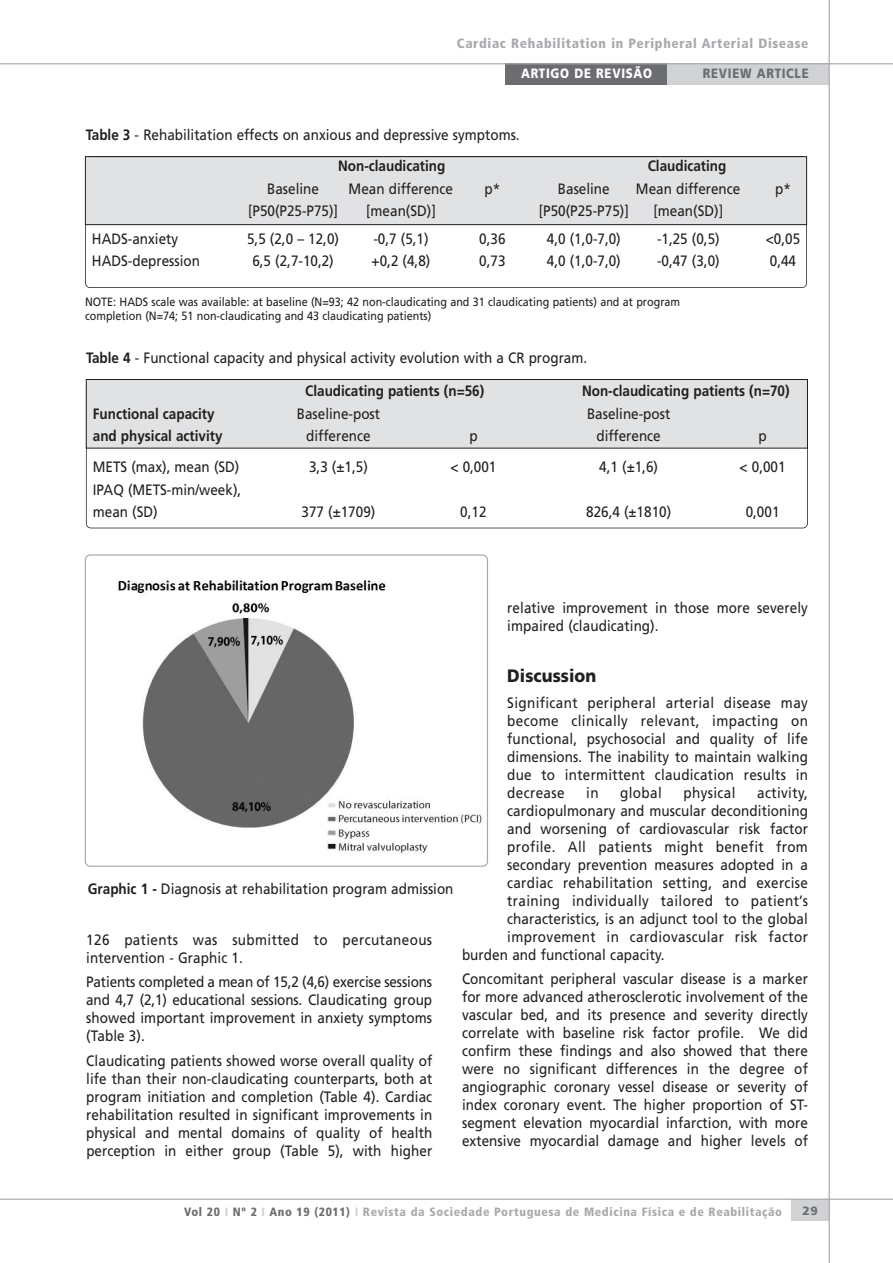
<style>
.page{position:relative;width:893px;height:1263px;background:#fff}
.page>*{position:absolute;margin:0;border:0;box-sizing:border-box;transform-origin:0 0}
.t1{font:900 18px "Frutiger";letter-spacing:.005em;color:#231f20;scale:.9 1}
.t2{font:15px/18px "Frutiger";letter-spacing:.005em;color:#231f20;text-align:justify;scale:.9 1}
.t3{font:15px/18px "Frutiger";letter-spacing:.03em;color:#231f20;scale:.9 1}
.t4{font:700 15px "Frutiger";color:#231f20;scale:.9 1}
.t5{font:900 condensed 13.5px "Frutiger";letter-spacing:.05em;color:#a8a9ad}
.t6{font:900 13.5px "Frutiger";letter-spacing:.06em;color:#fff;scale:.85 1}
.t7{font:900 13.5px "Frutiger";letter-spacing:.06em;color:#6c6d70;scale:.85 1}
.t8{font:12px/14.4px "Frutiger";color:#231f20;scale:.9 1}
.t9{font:900 condensed 12px "Frutiger";letter-spacing:.05em;color:#a8a9ad}
.t10{font:900 12px "Frutiger";color:#6c6d70}
.s1{font-weight:700}
.s2{color:#6c6d70}
.s3{color:#d1d2d4}
</style>
<div class="page">
<div style="left:667px;top:64px;width:162px;height:21px;background:#d1d2d4"></div>
<div style="left:506px;top:64px;width:161px;height:21px;background:#6c6d70"></div>
<div style="left:791px;top:1199px;width:38px;height:21px;background:#d1d2d4"></div>
<hr style="left:829px;top:0;width:1px;height:1263px;background:#a8a9ad">
<hr style="left:0;top:1198px;width:893px;height:2px;background:#a8a9ad">
<hr style="left:0;top:63px;width:893px;height:1px;background:#a8a9ad">
<svg style="left:85px;top:554px;width:403px;height:313px"></svg>
<div style="left:85px;top:156px;width:722px;height:132px;border:2px solid #231f20;border-radius:5px"></div>
<div style="left:85px;top:157px;width:722px;height:68px;background:#e1e2e4"></div>
<div style="left:85px;top:156px;width:722px;height:69px;border:1px solid #231f20"></div>
<div style="left:86px;top:379px;width:722px;height:149px;border:2px solid #231f20;border-radius:5px"></div>
<div style="left:86px;top:379px;width:721px;height:69px;background:#e1e2e4"></div>
<div style="left:86px;top:379px;width:722px;height:69px;border:1px solid #231f20"></div>
<p class="t5" style="left:457px;top:38px;width:353px">Cardiac Rehabilitation in Peripheral Arterial Disease</p>
<p class="t6" style="left:521px;top:68px;width:156px">ARTIGO DE REVISÃO</p>
<p class="t7" style="left:703px;top:68px;width:126px">REVIEW ARTICLE</p>
<p class="t2" style="left:338px;top:120px;width:203px;line-height:31.3px;text-indent:-252px"><span class="s1">Table 3</span> - Rehabilitation effects on anxious and depressive symptoms.<br><span class="s1">Non-claudicating</span></p>
<p class="t4" style="left:648px;top:160px;width:89px">Claudicating</p>
<p class="t2" style="left:267px;top:181px;width:59px">Baseline</p>
<p class="t2" style="left:349px;top:181px;width:117px">Mean difference</p>
<p class="t2" style="left:485px;top:181px;width:19px">p*</p>
<p class="t2" style="left:558px;top:181px;width:59px">Baseline</p>
<p class="t2" style="left:636px;top:181px;width:117px">Mean difference</p>
<p class="t2" style="left:775px;top:181px;width:19px">p*</p>
<p class="t2" style="left:248px;top:203px;width:102px">[P50(P25-P75)]</p>
<p class="t2" style="left:366px;top:203px;width:79px">[mean(SD)]</p>
<p class="t2" style="left:539px;top:203px;width:102px">[P50(P25-P75)]</p>
<p class="t2" style="left:653px;top:203px;width:79px">[mean(SD)]</p>
<p class="t2" style="left:92px;top:231px;width:97px">HADS-anxiety</p>
<p class="t2" style="left:247px;top:231px;width:104px">5,5 (2,0 – 12,0)</p>
<p class="t2" style="left:373px;top:231px;width:63px">-0,7 (5,1)</p>
<p class="t2" style="left:479px;top:231px;width:31px">0,36</p>
<p class="t2" style="left:547px;top:231px;width:84px">4,0 (1,0-7,0)</p>
<p class="t2" style="left:657px;top:231px;width:71px">-1,25 (0,5)</p>
<p class="t2" style="left:766px;top:231px;width:40px">&lt;0,05</p>
<p class="t2" style="left:92px;top:253px;width:121px">HADS-depression</p>
<p class="t2" style="left:252px;top:253px;width:92px">6,5 (2,7-10,2)</p>
<p class="t2" style="left:372px;top:253px;width:67px">+0,2 (4,8)</p>
<p class="t2" style="left:479px;top:253px;width:31px">0,73</p>
<p class="t2" style="left:547px;top:253px;width:84px">4,0 (1,0-7,0)</p>
<p class="t2" style="left:657px;top:253px;width:71px">-0,47 (3,0)</p>
<p class="t2" style="left:770px;top:253px;width:31px">0,44</p>
<p class="t8" style="left:85px;top:295px;width:663px">NOTE: HADS scale was available: at baseline (N=93; 42 non-claudicating and 31 claudicating patients) and at program completion (N=74; 51 non-claudicating and 43 claudicating patients)</p>
<p class="t2" style="left:86px;top:350px;width:558px"><span class="s1">Table 4</span> - Functional capacity and physical activity evolution with a CR program.</p>
<p class="t4" style="left:305px;top:385px;width:200px">Claudicating patients (n=56)</p>
<p class="t4" style="left:582px;top:385px;width:232px">Non-claudicating patients (n=70)</p>
<p class="t4" style="left:93px;top:407px;width:137px">Functional capacity</p>
<p class="t2" style="left:297px;top:405px;width:94px">Baseline-post</p>
<p class="t2" style="left:587px;top:405px;width:94px">Baseline-post</p>
<p class="t4" style="left:93px;top:430px;width:146px">and physical activity</p>
<p class="t2" style="left:306px;top:428px;width:73px">difference</p>
<p class="t2" style="left:469px;top:428px;width:11px">p</p>
<p class="t2" style="left:596px;top:428px;width:73px">difference</p>
<p class="t2" style="left:758px;top:428px;width:11px">p</p>
<p class="t2" style="left:93px;top:459px;width:164px">METS (max), mean (SD)</p>
<p class="t2" style="left:309px;top:459px;width:67px">3,3 (±1,5)</p>
<p class="t2" style="left:450px;top:459px;width:53px">&lt; 0,001</p>
<p class="t2" style="left:599px;top:459px;width:67px">4,1 (±1,6)</p>
<p class="t2" style="left:740px;top:459px;width:53px">&lt; 0,001</p>
<p class="t2" style="left:93px;top:479px;width:166px;line-height:22.5px">IPAQ (METS-min/week), mean (SD)</p>
<p class="t2" style="left:302px;top:504px;width:83px">377 (±1709)</p>
<p class="t2" style="left:460px;top:504px;width:31px">0,12</p>
<p class="t2" style="left:586px;top:504px;width:96px">826,4 (±1810)</p>
<p class="t2" style="left:746px;top:504px;width:39px">0,001</p>
<p class="t2" style="left:88px;top:881px;width:408px"><span class="s1">Graphic 1 -</span> Diagnosis at rehabilitation program admission</p>
<p class="t3" style="left:86px;top:932px;width:386px">126 patients was submitted to percutaneous intervention - Graphic 1.</p>
<p class="t2" style="left:86px;top:974px;width:386px">Patients completed a mean of 15,2 (4,6) exercise sessions and 4,7 (2,1) educational sessions. Claudicating group showed important improvement in anxiety symptoms (Table 3).</p>
<p class="t2" style="left:86px;top:1053px;width:386px">Claudicating patients showed worse overall quality of life than their non-claudicating counterparts, both at program initiation and completion (Table 4). Cardiac rehabilitation resulted in significant improvements in physical and mental domains of quality of health perception in either group (Table 5), with higher</p>
<p class="t2" style="left:507px;top:600px;width:336px">relative improvement in those more severely impaired (claudicating).</p>
<p class="t1" style="left:507px;top:668px;width:101px">Discussion</p>
<p class="t2" style="left:507px;top:695px;width:336px">Significant peripheral arterial disease may become clinically relevant, impacting on functional, psychosocial and quality of life dimensions. The inability to maintain walking due to intermittent claudication results in decrease</p>
<p class="t2" style="left:586px;top:785px;width:15px">in</p>
<p class="t2" style="left:620px;top:785px;width:48px">global</p>
<p class="t3" style="left:683px;top:785px;width:59px">physical</p>
<p class="t3" style="left:757px;top:785px;width:58px">activity,</p>
<p class="t2" style="left:507px;top:803px;width:336px">cardiopulmonary and muscular deconditioning</p>
<p class="t2" style="left:507px;top:821px;width:336px">and worsening of cardiovascular risk factor</p>
<p class="t3" style="left:507px;top:839px;width:336px">profile. All patients might benefit from</p>
<p class="t2" style="left:507px;top:857px;width:336px">secondary prevention measures adopted in a</p>
<p class="t2" style="left:507px;top:875px;width:336px">cardiac rehabilitation setting, and exercise</p>
<p class="t3" style="left:507px;top:893px;width:336px">training individually tailored to patient’s</p>
<p class="t2" style="left:507px;top:911px;width:336px">characteristics, is an adjunct tool to the global</p>
<p class="t3" style="left:507px;top:929px;width:336px">improvement in cardiovascular risk factor</p>
<p class="t2" style="left:462px;top:947px;width:227px">burden and functional capacity.</p>
<p class="t2" style="left:462px;top:971px;width:386px">Concomitant peripheral vascular disease is a marker for more advanced atherosclerotic involvement of the vascular bed, and its presence and severity directly correlate with baseline risk factor profile. We did confirm these findings and also showed that there were no significant differences in the degree of angiographic coronary vessel disease or severity of index coronary event. The higher proportion of ST&shy;segment elevation myocardial infarction, with more extensive myocardial damage and higher levels of</p>
<p class="t9" style="left:184px;top:1207px;width:599px"><span class="s2">Vol 20</span> <span class="s3">I</span> <span class="s2">Nº 2</span> <span class="s3">I</span> <span class="s2">Ano 19 (2011)</span> <span class="s3">I</span> Revista da Sociedade Portuguesa de Medicina Física e de Reabilitação</p>
<p class="t10" style="left:802px;top:1205px;width:17px">29</p>
</div>
